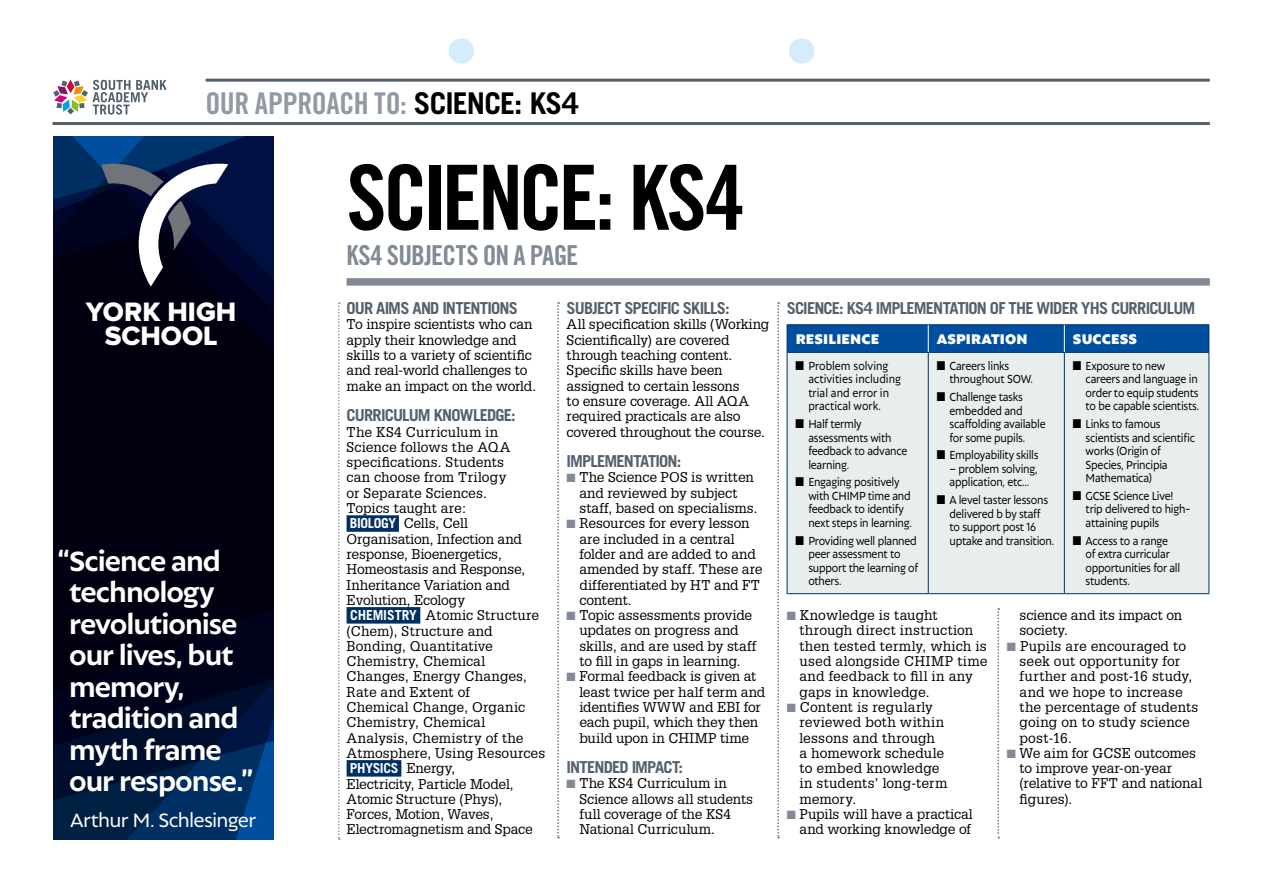
<style>
.page{position:relative;width:1263px;height:893px;background:#fff}
.page>*{position:absolute;margin:0;border:0;box-sizing:border-box;transform-origin:0 0}
.t1{font:90px "Trade Gothic LT Std Bd Cn 20";letter-spacing:-.045em;color:#000}
.t2{font:700 30px/31.5px "Autor";letter-spacing:-.035em;color:#fff}
.t3{font:30px "Trade Gothic LT Std Bd Cn 20";letter-spacing:-.01em;color:#9199a3}
.t4{font:27.6px/24.5px "Proxima Nova Extrabld";color:#fff;text-align:center}
.t5{font:27.45px "Trade Gothic LT Std Bd Cn 20";letter-spacing:-.025em;color:#818a95}
.t6{font:21px "Autor";letter-spacing:-.04em;color:#fff}
.t7{font:700 16.5px "Trade Gothic LT Std";letter-spacing:-.05em;color:#54616c}
.t8{font:900 15px "Autor";letter-spacing:.01em;color:#fff}
.t9{font:13.8px/15.3px "Glypha LT Std";color:#000}
.t10{font:700 13.8px "Trade Gothic LT Std";letter-spacing:-.025em;color:#fff}
.t11{font:12.75px/13.5px "Autor";letter-spacing:-.02em;color:#000;scale:.88 1}
.t12{font:12.75px/13.5px "Autor";color:#000;scale:.88 1}
.s1{font-family:"Trade Gothic LT Std";font-weight:700;color:#000}
.s2{font-family:"Trade Gothic LT Std";font-weight:700;color:#fff}
.s3{font-family:"Glypha LT Std";font-weight:400;color:#000}
.s4{color:#818a95}
</style>
<div class="page">
<svg style="left:53px;top:80px;width:114px;height:35px"></svg>
<div style="left:449px;top:38px;width:25px;height:26px;background:#d4edfc;border-radius:50%"></div>
<div style="left:789px;top:38px;width:25px;height:26px;background:#d4edfc;border-radius:50%"></div>
<div style="left:347px;top:515px;width:52px;height:17px;background:#003063"></div>
<div style="left:347px;top:607px;width:73px;height:17px;background:#003063"></div>
<div style="left:347px;top:760px;width:54px;height:17px;background:#003063"></div>
<svg style="left:557px;top:302px;width:2px;height:536px"></svg>
<svg style="left:777px;top:302px;width:2px;height:536px"></svg>
<svg style="left:997px;top:608px;width:2px;height:230px"></svg>
<svg style="left:53px;top:136px;width:220px;height:704px;background:#000a24"></svg>
<hr style="left:206px;top:79px;width:1004px;height:3px;background:#54616c">
<hr style="left:53px;top:122px;width:1157px;height:3px;background:#54616c">
<div style="left:347px;top:278px;width:863px;height:8px;background:#818a95"></div>
<svg style="left:338px;top:303px;width:2px;height:537px"></svg>
<div style="left:788px;top:353px;width:420px;height:240px;background:#e7eeeb"></div>
<hr style="left:787px;top:324px;width:141px;height:1px;background:#003063">
<hr style="left:928px;top:324px;width:136px;height:1px;background:#003063">
<hr style="left:1064px;top:324px;width:145px;height:1px;background:#003063">
<hr style="left:787px;top:352px;width:141px;height:1px;background:#003063">
<hr style="left:787px;top:353px;width:1px;height:240px;background:#003063">
<hr style="left:928px;top:352px;width:136px;height:1px;background:#003063">
<hr style="left:928px;top:353px;width:1px;height:240px;background:#003063">
<hr style="left:1064px;top:352px;width:145px;height:1px;background:#003063">
<hr style="left:1064px;top:353px;width:1px;height:240px;background:#003063">
<hr style="left:1208px;top:353px;width:1px;height:240px;background:#003063">
<hr style="left:787px;top:593px;width:141px;height:1px;background:#003063">
<hr style="left:928px;top:593px;width:136px;height:1px;background:#003063">
<hr style="left:1064px;top:593px;width:145px;height:1px;background:#003063">
<div style="left:787px;top:325px;width:422px;height:27px;background:#004f9f"></div>
<svg style="left:101px;top:164px;width:127px;height:123px"></svg>
<h2 class="t3" style="left:206px;top:85px;width:375px">OUR APPROACH TO: <span class="s1">SCIENCE: KS4</span></h2>
<h3 class="t4" style="left:86px;top:300px;width:152px">YORK HIGH<br>SCHOOL</h3>
<h2 class="t2" style="left:69px;top:544px;width:186px;text-indent:-12px">“Science and technology revolutionise our lives, but memory, tradition and myth frame our response.”</h2>
<h3 class="t6" style="left:70px;top:807px;width:188px">Arthur M. Schlesinger</h3>
<h1 class="t1" style="left:347px;top:143px;width:400px">SCIENCE: KS4</h1>
<h3 class="t5" style="left:347px;top:239px;width:233px">KS4 SUBJECTS ON A PAGE</h3>
<p class="t7" style="left:347px;top:298px;width:173px">OUR AIMS AND INTENTIONS</p>
<p class="t9" style="left:347px;top:317px;width:191px">To inspire scientists who can apply their knowledge and skills to a variety of scientific and real-world challenges to make an impact on the world.</p>
<p class="t7" style="left:347px;top:405px;width:171px">CURRICULUM KNOWLEDGE:</p>
<p class="t9" style="left:347px;top:424px;width:200px">The KS4 Curriculum in<br>Science follows the AQA specifications. Students<br>can choose from Trilogy<br>or Separate Sciences.<br>Topics taught are:<br><span class="s2">BIOLOGY</span> Cells, Cell<br>Organisation, Infection and response, Bioenergetics,<br>Homeostasis and Response,<br>Inheritance Variation and<br>Evolution, Ecology<br><span class="s2">CHEMISTRY</span> Atomic Structure (Chem), Structure and<br>Bonding, Quantitative<br>Chemistry, Chemical<br>Changes, Energy Changes,<br>Rate and Extent of<br>Chemical Change, Organic<br>Chemistry, Chemical<br>Analysis, Chemistry of the<br>Atmosphere, Using Resources</p>
<p class="t10" style="left:350px;top:760px;width:107px">PHYSICS <span class="s3">Energy,</span></p>
<p class="t9" style="left:347px;top:776px;width:188px">Electricity, Particle Model,<br>Atomic Structure (Phys),<br>Forces, Motion, Waves,<br>Electromagnetism and Space</p>
<p class="t7" style="left:567px;top:298px;width:165px">SUBJECT SPECIFIC SKILLS:</p>
<p class="t9" style="left:567px;top:317px;width:204px">All specification skills (Working<br>Scientifically) are covered through teaching content.<br>Specific skills have been assigned to certain lessons<br>to ensure coverage. All AQA required practicals are also covered throughout the course.</p>
<p class="t7" style="left:567px;top:451px;width:116px">IMPLEMENTATION:</p>
<p class="t9" style="left:579px;top:470px;width:180px;text-indent:-13px"><span class="s4">■</span> The Science POS is written and reviewed by subject staff, based on specialisms.</p>
<p class="t9" style="left:579px;top:515px;width:185px;text-indent:-13px"><span class="s4">■</span> Resources for every lesson are included in a central folder and are added to and amended by staff. These are differentiated by HT and FT content.</p>
<p class="t9" style="left:579px;top:607px;width:178px;text-indent:-13px"><span class="s4">■</span> Topic assessments provide updates on progress and skills, and are used by staff to fill in gaps in learning.</p>
<p class="t9" style="left:579px;top:668px;width:187px;text-indent:-13px"><span class="s4">■</span> Formal feedback is given at least twice per half term and identifies WWW and EBI for each pupil, which they then build upon in CHIMP time</p>
<p class="t7" style="left:567px;top:757px;width:118px">INTENDED IMPACT:</p>
<p class="t9" style="left:579px;top:776px;width:175px;text-indent:-13px"><span class="s4">■</span> The KS4 Curriculum in<br>Science allows all students full coverage of the KS4<br>National Curriculum.</p>
<p class="t7" style="left:787px;top:298px;width:410px">SCIENCE: KS4 IMPLEMENTATION OF THE WIDER YHS CURRICULUM</p>
<p class="t8" style="left:796px;top:330px;width:85px">RESILIENCE</p>
<p class="t8" style="left:937px;top:330px;width:92px">ASPIRATION</p>
<p class="t8" style="left:1073px;top:330px;width:66px">SUCCESS</p>
<p class="t12" style="left:808px;top:358px;width:107px;text-indent:-13px">■ Problem solving activities including trial and error in practical work.</p>
<p class="t11" style="left:808px;top:417px;width:114px;text-indent:-13px">■ Half termly assessments with feedback to advance learning.</p>
<p class="t11" style="left:808px;top:475px;width:119px;text-indent:-13px">■ Engaging positively with CHIMP time and feedback to identify next steps in learning.</p>
<p class="t11" style="left:808px;top:533px;width:126px;text-indent:-13px">■ Providing well planned peer assessment to support the learning of others.</p>
<p class="t11" style="left:949px;top:358px;width:96px;text-indent:-13px">■ Careers links throughout SOW.</p>
<p class="t11" style="left:949px;top:390px;width:111px;text-indent:-13px">■ Challenge tasks embedded and scaffolding available for some pupils.</p>
<p class="t11" style="left:937px;top:448px;width:117px">■ Employability skills</p>
<p class="t11" style="left:949px;top:461px;width:102px">– problem solving, application, etc...</p>
<p class="t11" style="left:949px;top:493px;width:120px;text-indent:-13px">■ A level taster lessons delivered b by staff to support post 16 uptake and transition.</p>
<p class="t11" style="left:1085px;top:359px;width:131px;text-indent:-13px">■ Exposure to new careers and language in order to equip students to be capable scientists.</p>
<p class="t11" style="left:1085px;top:417px;width:126px;text-indent:-13px">■ Links to famous scientists and scientific works (Origin of<br>Species, Principia<br>Mathematica)</p>
<p class="t11" style="left:1085px;top:489px;width:121px;text-indent:-13px">■ GCSE Science Live! trip delivered to high&shy;attaining pupils</p>
<p class="t11" style="left:1085px;top:533px;width:109px;text-indent:-13px">■ Access to a range of extra curricular opportunities for all students.</p>
<p class="t9" style="left:799px;top:607px;width:189px;text-indent:-13px"><span class="s4">■</span> Knowledge is taught through direct instruction then tested termly, which is used alongside CHIMP time and feedback to fill in any gaps in knowledge.</p>
<p class="t9" style="left:799px;top:699px;width:149px;text-indent:-13px"><span class="s4">■</span> Content is regularly reviewed both within lessons and through<br>a homework schedule to embed knowledge in students’ long-term memory.</p>
<p class="t9" style="left:787px;top:806px;width:188px;text-align:right"><span class="s4">■</span> Pupils will have a practical and working knowledge of</p>
<p class="t9" style="left:1019px;top:607px;width:164px">science and its impact on society.</p>
<p class="t9" style="left:1019px;top:638px;width:180px;text-indent:-13px"><span class="s4">■</span> Pupils are encouraged to seek out opportunity for further and post-16 study, and we hope to increase the percentage of students going on to study science post-16.</p>
<p class="t9" style="left:1019px;top:745px;width:184px;text-indent:-13px"><span class="s4">■</span> We aim for GCSE outcomes to improve year-on-year (relative to FFT and national figures).</p>
</div>
